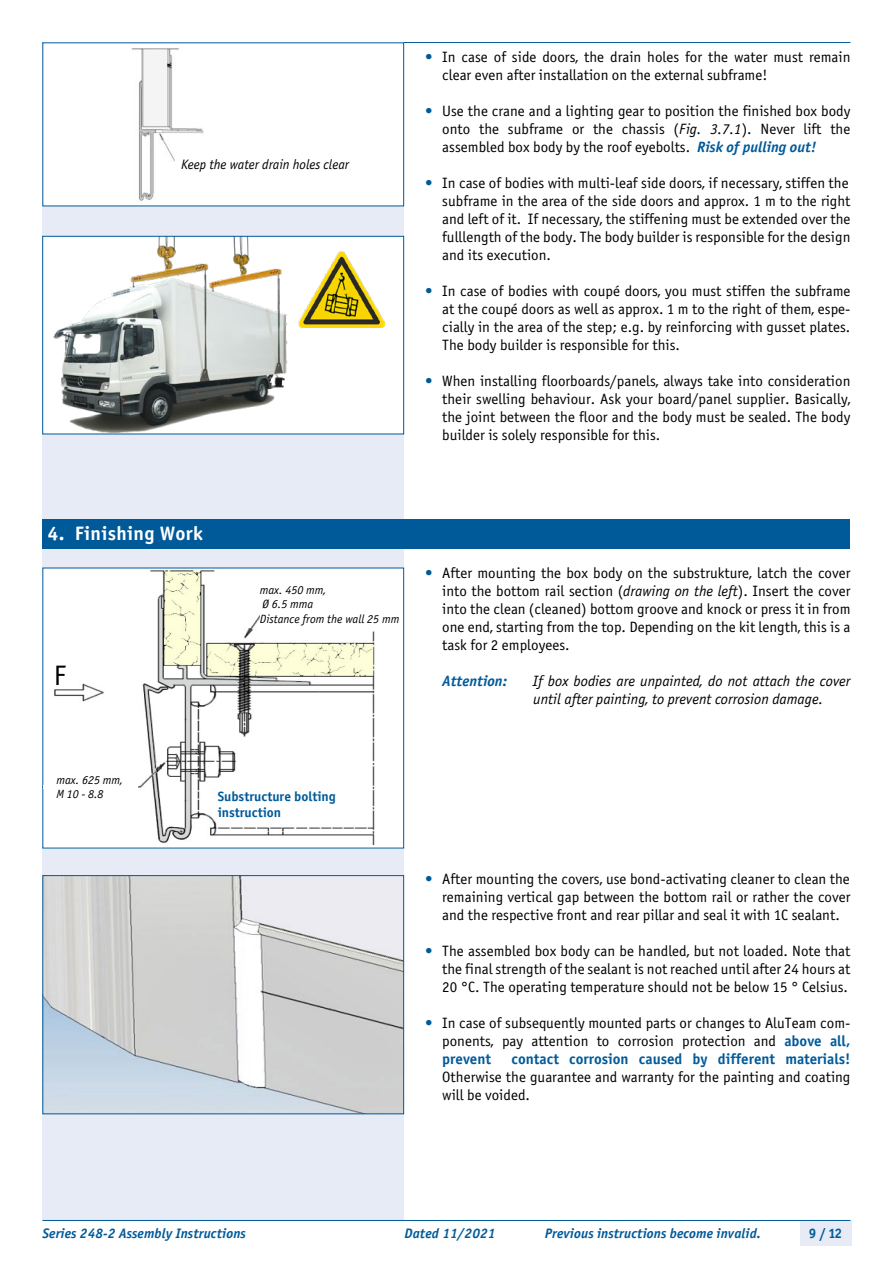
<style>
.page{position:relative;width:893px;height:1263px;background:#fff}
.page>*{position:absolute;margin:0;border:0;box-sizing:border-box;transform-origin:0 0}
.t1{font:28.2px "Officina Sans Book ITC";color:#000}
.t2{font:19.5px "Officina Sans Bold ITC";letter-spacing:.02em;color:#fff}
.t3{font:15px/18px "Officina Sans Book ITC";color:#000;text-align:justify}
.t4{font:italic 15px/18px "Officina Sans Book ITC";color:#000}
.t5{font:15px "Officina Sans Bold ITC";color:#005a9a}
.t6{font:italic 15px "Officina Sans Bold ITC";color:#005a9a}
.t7{font:italic 13.8px "Officina Sans Bold ITC";letter-spacing:.005em;color:#005a9a}
.t8{font:italic 13.8px "Officina Sans Book ITC";color:#000}
.t9{font:13.8px "Officina Sans Bold ITC";color:#005a9a}
.t10{font:13.5px/16.2px "Officina Sans Bold ITC";color:#005a9a}
.t11{font:italic 12px/14.4px "Officina Sans Book ITC";color:#000}
.s1{color:#005a9a}
.s2{font-style:italic}
.s3{font-family:"Officina Sans Bold ITC";font-style:italic;color:#005a9a}
.s4{font-family:"Officina Sans Bold ITC";color:#005a9a}
</style>
<div class="page">
<div style="left:43px;top:42px;width:361px;height:1178px;background:#e6ebf6"></div>
<div style="left:800px;top:1220px;width:51px;height:26px;background:#e6ebf6"></div>
<hr style="left:43px;top:1220px;width:807px;height:1px;background:#005a9a">
<hr style="left:43px;top:42px;width:807px;height:1px;background:#005a9a">
<div style="left:43px;top:519px;width:807px;height:30px;background:#005a9a"></div>
<div style="left:43px;top:236px;width:361px;height:198px;background:#fff"></div>
<img style="left:54px;top:238px;width:234px;height:194px">
<div style="left:42px;top:236px;width:362px;height:198px;border:1px solid #005a9a"></div>
<div style="left:43px;top:568px;width:361px;height:280px;background:#fff"></div>
<img style="left:54px;top:570px;width:321px;height:274px">
<div style="left:54px;top:664px;width:12px;height:22px;background:#fff"></div>
<div style="left:218px;top:791px;width:152px;height:32px;background:#fff"></div>
<hr style="left:43px;top:785px;width:95px;height:4px;background:#fff">
<hr style="left:257px;top:610px;width:94px;height:4px;background:#fff">
<div style="left:56px;top:775px;width:68px;height:26px;background:#fff"></div>
<div style="left:260px;top:585px;width:141px;height:40px;background:#fff"></div>
<div style="left:43px;top:43px;width:361px;height:163px;background:#fff"></div>
<img style="left:131px;top:48px;width:73px;height:153px">
<img style="left:45px;top:877px;width:357px;height:235px">
<div style="left:43px;top:875px;width:361px;height:239px;border:1px solid #005a9a"></div>
<img style="left:299px;top:251px;width:85px;height:76px">
<p class="t8" style="left:181px;top:157px;width:169px">Keep the water drain holes clear</p>
<p class="t3" style="left:442px;top:48px;width:410px;text-indent:-17px"><span class="s1">•</span> In case of side doors, the drain holes for the water must remain clear even after installation on the external subframe!</p>
<p class="t3" style="left:442px;top:102px;width:410px;text-indent:-17px"><span class="s1">•</span> Use the crane and a lighting gear to position the finished box body onto the subframe or the chassis (<span class="s2">Fig. 3.7.1</span>). Never lift the assembled box body by the roof eyebolts. <span class="s3">Risk of pulling out!</span></p>
<p class="t3" style="left:442px;top:174px;width:410px;text-align:left;text-indent:-17px"><span class="s1">•</span> In case of bodies with multi-leaf side doors, if necessary, stiffen the subframe in the area of the side doors and approx. 1 m to the right and left of it. If necessary, the stiffening must be extended over the fulllength of the body. The body builder is responsible for the design and its execution.</p>
<p class="t3" style="left:442px;top:282px;width:410px;text-indent:-17px"><span class="s1">•</span> In case of bodies with coupé doors, you must stiffen the subframe at the coupé doors as well as approx. 1 m to the right of them, espe&shy;cially in the area of the step; e.g. by reinforcing with gusset plates.<br>The body builder is responsible for this.</p>
<p class="t3" style="left:442px;top:372px;width:410px;text-indent:-17px"><span class="s1">•</span> When installing floorboards/panels, always take into consideration their swelling behaviour. Ask your board/panel supplier. Basically, the joint between the floor and the body must be sealed. The body builder is solely responsible for this.</p>
<h2 class="t2" style="left:47px;top:521px;width:157px">4. Finishing Work</h2>
<h1 class="t1" style="left:54px;top:659px;width:14px">F</h1>
<p class="t11" style="left:260px;top:583px;width:141px">max. 450 mm,<br>Ø 6.5 mma<br>Distance from the wall 25 mm</p>
<p class="t3" style="left:442px;top:564px;width:410px;text-indent:-17px"><span class="s1">•</span> After mounting the box body on the substrukture, latch the cover into the bottom rail section (<span class="s2">drawing on the left</span>). Insert the cover into the clean (cleaned) bottom groove and knock or press it in from one end, starting from the top. Depending on the kit length, this is a task for 2 employees.</p>
<p class="t6" style="left:442px;top:671px;width:66px">Attention:</p>
<p class="t4" style="left:533px;top:672px;width:319px">If box bodies are unpainted, do not attach the cover until after painting, to prevent corrosion damage.</p>
<p class="t11" style="left:56px;top:773px;width:68px">max. 625 mm,<br>M 10 - 8.8</p>
<p class="t10" style="left:218px;top:788px;width:119px">Substructure bolting instruction</p>
<p class="t3" style="left:442px;top:870px;width:410px;text-indent:-17px"><span class="s1">•</span> After mounting the covers, use bond-activating cleaner to clean the remaining vertical gap between the bottom rail or rather the cover and the respective front and rear pillar and seal it with 1C sealant.</p>
<p class="t3" style="left:442px;top:942px;width:410px;text-indent:-17px"><span class="s1">•</span> The assembled box body can be handled, but not loaded. Note that the final strength of the sealant is not reached until after 24 hours at 20 °C. The operating temperature should not be below 15 ° Celsius.</p>
<p class="t3" style="left:425px;top:1014px;width:427px;text-align:right"><span class="s1">•</span> In case of subsequently mounted parts or changes to AluTeam com&shy;ponents, pay attention to corrosion protection and <span class="s4">above all,</span></p>
<p class="t5" style="left:442px;top:1049px;width:50px">prevent</p>
<p class="t5" style="left:511px;top:1049px;width:340px">contact corrosion caused by different materials!</p>
<p class="t3" style="left:442px;top:1068px;width:410px">Otherwise the guarantee and warranty for the painting and coating will be voided.</p>
<p class="t7" style="left:43px;top:1225px;width:205px">Series 248-2 Assembly Instructions</p>
<p class="t7" style="left:404px;top:1225px;width:92px">Dated 11/2021</p>
<p class="t7" style="left:545px;top:1225px;width:218px">Previous instructions become invalid.</p>
<p class="t9" style="left:809px;top:1225px;width:35px">9 / 12</p>
</div>
